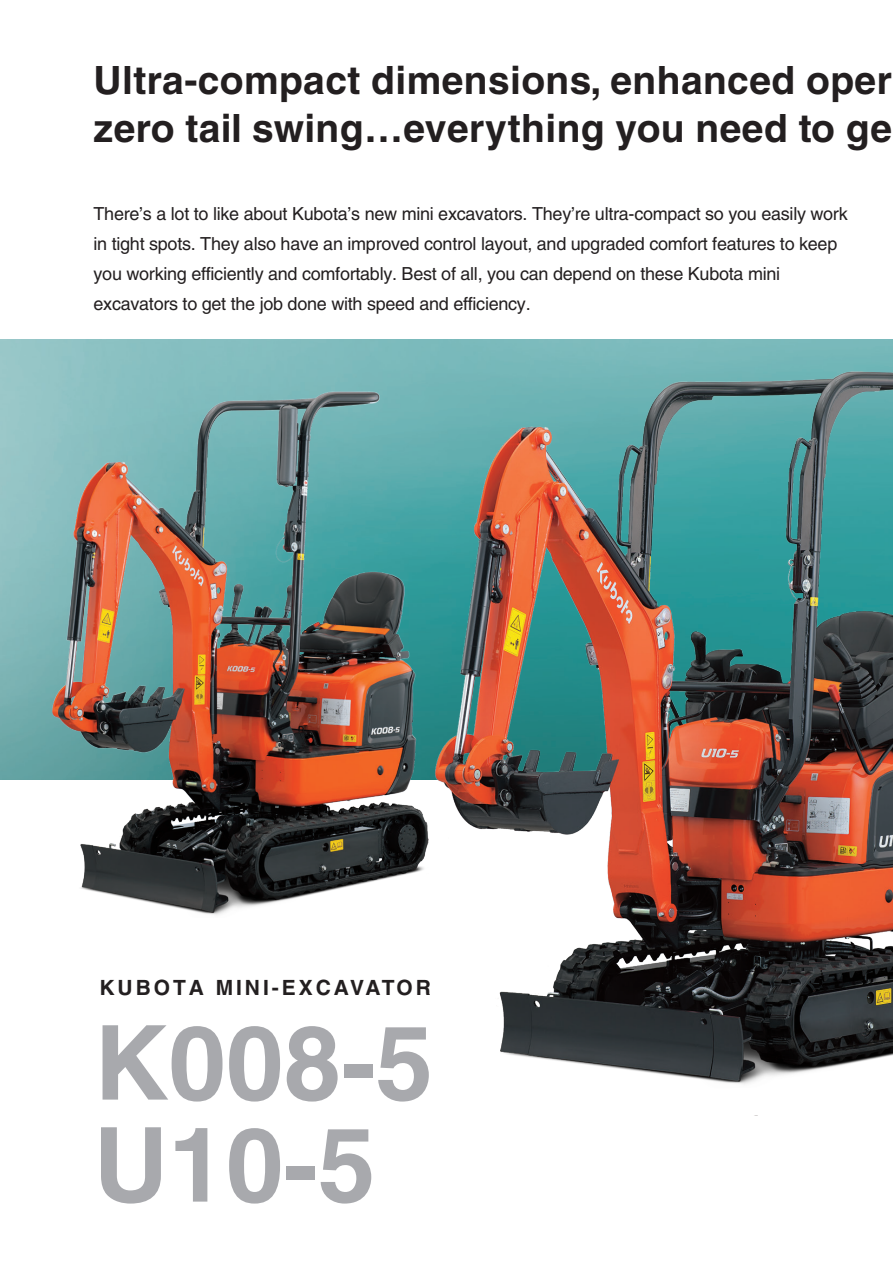
<style>
.page{position:relative;width:893px;height:1263px;background:#fff}
.page>*{position:absolute;margin:0;border:0;box-sizing:border-box;transform-origin:0 0}
.t1{font:700 103.5px "Helvetica";color:#a8a9ad}
.t2{font:700 39px/48px "Helvetica";letter-spacing:.01em;color:#231f20}
.ノーマル{font:700 21px "Helvetica";letter-spacing:.14em;color:#231f20}
.t3{font:18px/30px "Helvetica";letter-spacing:-.015em;color:#231f20}
</style>
<div class="page">
<img style="left:0;top:339px;width:893px;height:440px">
<img style="left:27px;top:376px;width:395px;height:539px">
<img style="left:422px;top:360px;width:471px;height:724px">
<p class="t2" style="left:94px;top:56px;width:800px">Ultra-compact dimensions, enhanced oper zero tail swing…everything you need to ge</p>
<p class="t3" style="left:94px;top:198px;width:756px">There’s a lot to like about Kubota’s new mini excavators. They’re ultra-compact so you easily work in tight spots. They also have an improved control layout, and upgraded comfort features to keep you working efficiently and comfortably. Best of all, you can depend on these Kubota mini excavators to get the job done with speed and efficiency.</p>
<p class="ノーマル" style="left:99px;top:975px;width:333px">KUBOTA MINI-EXCAVATOR</p>
<p class="t1" style="left:94px;top:1000px;width:341px">K008-5</p>
<p class="t1" style="left:94px;top:1102px;width:283px">U10-5</p>
</div>
